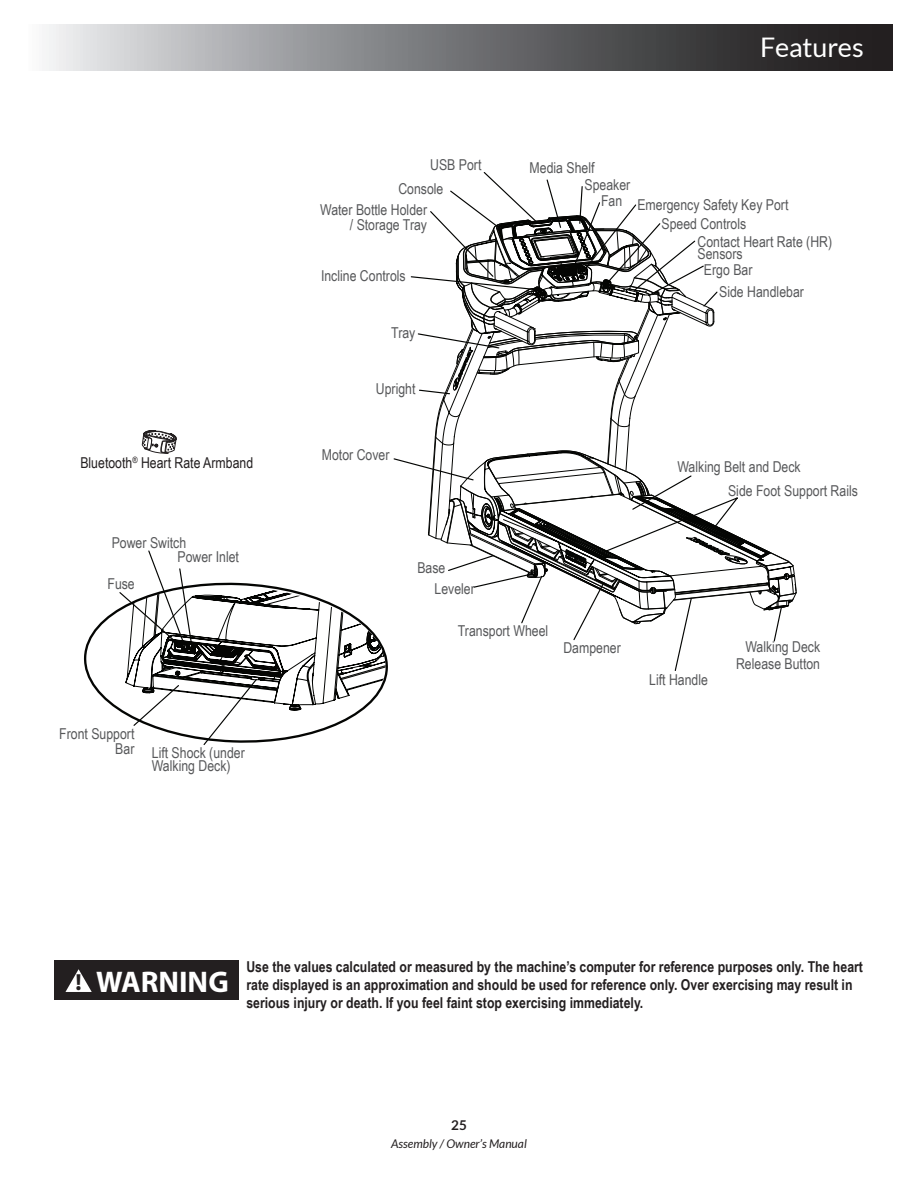
<style>
.page{position:relative;width:918px;height:1188px;background:#fff}
.page>*{position:absolute;margin:0;border:0;box-sizing:border-box;transform-origin:0 0}
.t1{font:700 30px "Myriad";color:#fff}
.t2{font:27px "Lato";letter-spacing:-.005em;color:#fff}
.t3{font:15px/15px "Arial Narrow";color:#57585a;text-align:right}
.t4{font:700 15px/18px "Arial Narrow";color:#231f20}
.t5{font:15px "Arial Narrow";color:#231f20}
.t6{font:700 13.5px "Lato";color:#231f20}
.t7{font:12.3px/14.9px "Myriad";color:#231f20}
.t8{font:italic 12px "Lato";color:#231f20}
.s1{font-size:23.25px;color:#231f20}
.s2{font-weight:700}
</style>
<div class="page">
<svg style="left:46px;top:24px;width:846px;height:46px;background:#777779"></svg>
<svg style="left:84px;top:582px;width:304px;height:161px"></svg>
<svg style="left:202px;top:678px;width:56px;height:67px"></svg>
<svg style="left:118px;top:550px;width:75px;height:97px"></svg>
<svg style="left:132px;top:684px;width:48px;height:43px"></svg>
<svg style="left:393px;top:172px;width:404px;height:499px"></svg>
<svg style="left:142px;top:430px;width:35px;height:24px"></svg>
<div style="left:55px;top:960px;width:184px;height:40px;background:#231f20"></div>
<svg style="left:65px;top:969px;width:27px;height:23px"></svg>
<p class="t5" style="left:80px;top:452px;width:174px">Bluetooth<sup>®</sup> Heart Rate Armband</p>
<p class="t3" style="left:112px;top:535px;width:76px">Power Switch</p>
<p class="t3" style="left:107px;top:575px;width:29px">Fuse</p>
<p class="t3" style="left:177px;top:548px;width:63px">Power Inlet</p>
<p class="t3" style="left:59px;top:726px;width:77px">Front Support<br>Bar</p>
<p class="t3" style="left:152px;top:745px;width:94px;line-height:13.5px;text-align:left">Lift Shock (under<br>Walking Deck)</p>
<p class="t3" style="left:430px;top:157px;width:53px">USB Port</p>
<p class="t3" style="left:398px;top:181px;width:47px">Console</p>
<p class="t3" style="left:320px;top:201px;width:108px">Water Bottle Holder / Storage Tray</p>
<p class="t3" style="left:321px;top:267px;width:86px">Incline Controls</p>
<p class="t3" style="left:391px;top:324px;width:26px">Tray</p>
<p class="t3" style="left:376px;top:380px;width:41px">Upright</p>
<p class="t3" style="left:322px;top:447px;width:69px">Motor Cover</p>
<p class="t3" style="left:530px;top:160px;width:66px">Media Shelf</p>
<p class="t3" style="left:585px;top:176px;width:47px">Speaker</p>
<h2 class="t2" style="left:760px;top:32px;width:105px">Features</h2>
<p class="t3" style="left:601px;top:197px;width:189px">Fan Emergency Safety Key Port</p>
<p class="t3" style="left:661px;top:216px;width:86px">Speed Controls</p>
<p class="t3" style="left:698px;top:235px;width:136px;line-height:12px;text-align:left">Contact Heart Rate (HR)<br>Sensors</p>
<p class="t3" style="left:704px;top:261px;width:50px">Ergo Bar</p>
<p class="t3" style="left:719px;top:283px;width:86px">Side Handlebar</p>
<p class="t3" style="left:678px;top:458px;width:125px">Walking Belt and Deck</p>
<p class="t3" style="left:728px;top:483px;width:131px">Side Foot Support Rails</p>
<p class="t3" style="left:435px;top:557px;width:42px;line-height:21px;text-align:left;text-indent:-17px">Base<br>Leveler</p>
<p class="t3" style="left:458px;top:623px;width:92px">Transport Wheel</p>
<p class="t3" style="left:563px;top:640px;width:59px">Dampener</p>
<p class="t3" style="left:649px;top:671px;width:60px">Lift Handle</p>
<p class="t3" style="left:736px;top:638px;width:86px;line-height:16.5px">Walking Deck<br>Release Button</p>
<p class="t4" style="left:246px;top:957px;width:618px">Use the values calculated or measured by the machine’s computer for reference purposes only. The heart rate displayed is an approximation and should be used for reference only. Over exercising may result in serious injury or death. If you feel faint stop exercising immediately.</p>
<h1 class="t1" style="left:75px;top:966px;width:155px"><span class="s1">!</span> WARNING</h1>
<p class="t7" style="left:246px;top:958px;width:188px"><span class="s2">WARNING</span> indicates a hazardous situation which, if not avoided, could</p>
<p class="t6" style="left:451px;top:1117px;width:17px">25</p>
<p class="t8" style="left:391px;top:1137px;width:137px">Assembly / Owner’s Manual</p>
</div>
